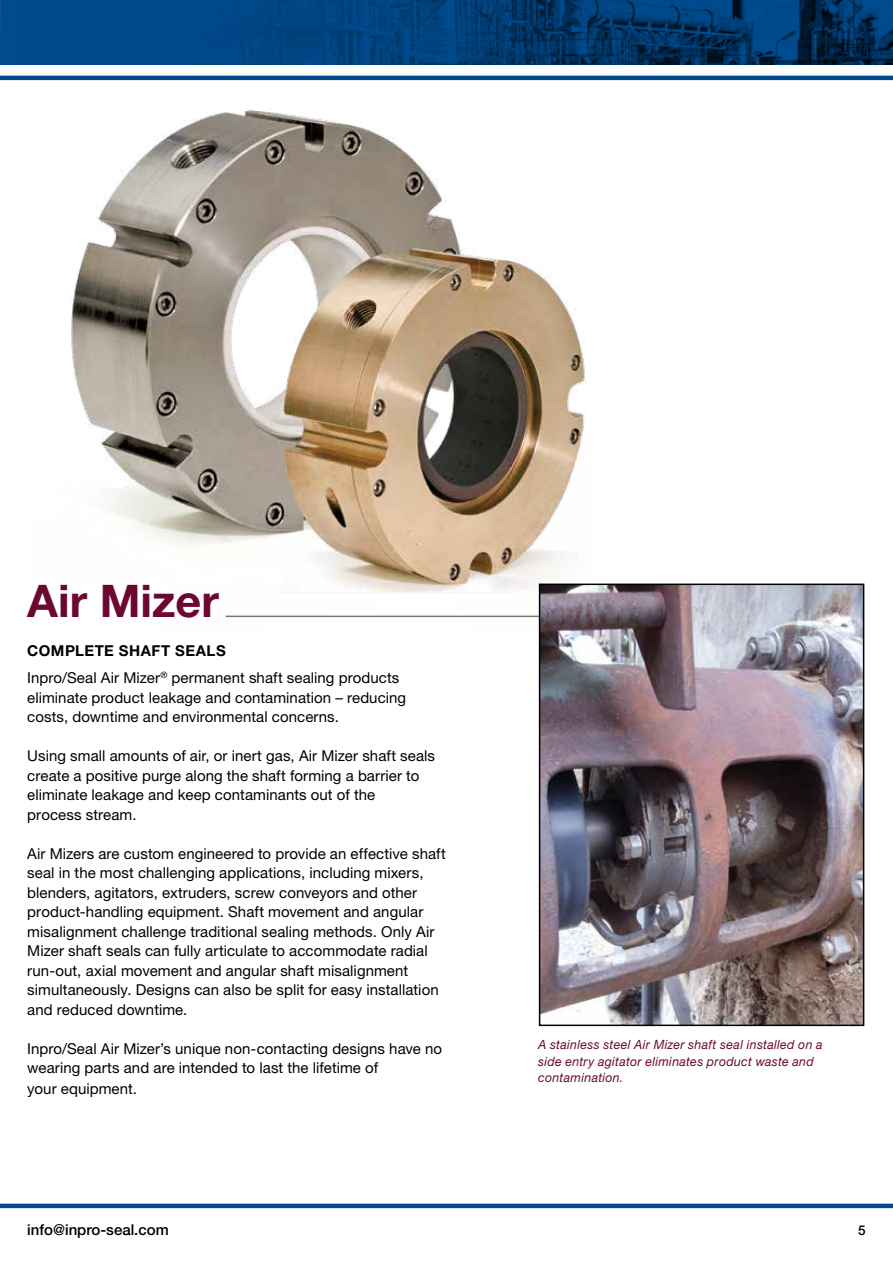
<style>
.page{position:relative;width:893px;height:1263px;background:#fff}
.page>*{position:absolute;margin:0;border:0;box-sizing:border-box;transform-origin:0 0}
.t1{font:700 45px "Helvetica Neue LT Std";color:#6c0633}
.t2{font:15px/19.5px "Helvetica Neue LT Std";letter-spacing:.005em;color:#000}
.t3{font:500 15px "Helvetica Neue LT Std";color:#000}
.t4{font:500 13.5px "Helvetica Neue LT Std";color:#000}
.t5{font:italic 12.75px/16.5px "Helvetica Neue LT Std";letter-spacing:.025em;color:#6c0633}
.s1{font-weight:700}
</style>
<div class="page">
<hr style="left:0;top:1204px;width:893px;height:4px;background:#004b8d">
<svg style="left:1px;top:0;width:892px;height:65px;background:#003e75"></svg>
<hr style="left:0;top:76px;width:893px;height:4px;background:#004b8d">
<hr style="left:0;top:0;width:1px;height:65px;background:#004b8d">
<img style="left:71px;top:109px;width:514px;height:525px">
<hr style="left:226px;top:616px;width:627px;height:1px;background:#757779">
<img style="left:542px;top:586px;width:319px;height:437px">
<div style="left:539px;top:583px;width:325px;height:443px;border:2px solid #000"></div>
<h1 class="t1" style="left:27px;top:573px;width:193px">Air Mizer</h1>
<p class="t2" style="left:27px;top:637px;width:374px;line-height:27px"><span class="s1">COMPLETE SHAFT SEALS<br></span>Inpro/Seal Air Mizer<sup>®</sup> permanent shaft sealing products</p>
<p class="t2" style="left:27px;top:687px;width:380px">eliminate product leakage and contamination – reducing costs, downtime and environmental concerns.</p>
<p class="t2" style="left:27px;top:746px;width:409px">Using small amounts of air, or inert gas, Air Mizer shaft seals create a positive purge along the shaft forming a barrier to eliminate leakage and keep contaminants out of the<br>process stream.</p>
<p class="t2" style="left:27px;top:843px;width:420px">Air Mizers are custom engineered to provide an effective shaft seal in the most challenging applications, including mixers, blenders, agitators, extruders, screw conveyors and other product-handling equipment. Shaft movement and angular misalignment challenge traditional sealing methods. Only Air Mizer shaft seals can fully articulate to accommodate radial run-out, axial movement and angular shaft misalignment simultaneously. Designs can also be split for easy installation and reduced downtime.</p>
<p class="t2" style="left:27px;top:1038px;width:416px">Inpro/Seal Air Mizer’s unique non-contacting designs have no wearing parts and are intended to last the lifetime of</p>
<p class="t2" style="left:27px;top:1079px;width:111px">your equipment.</p>
<p class="t5" style="left:538px;top:1036px;width:286px">A stainless steel Air Mizer shaft seal installed on a side entry agitator eliminates product waste and contamination.</p>
<p class="t3" style="left:27px;top:1221px;width:143px">info@inpro-seal.com</p>
<p class="t4" style="left:858px;top:1222px;width:9px">5</p>
</div>
